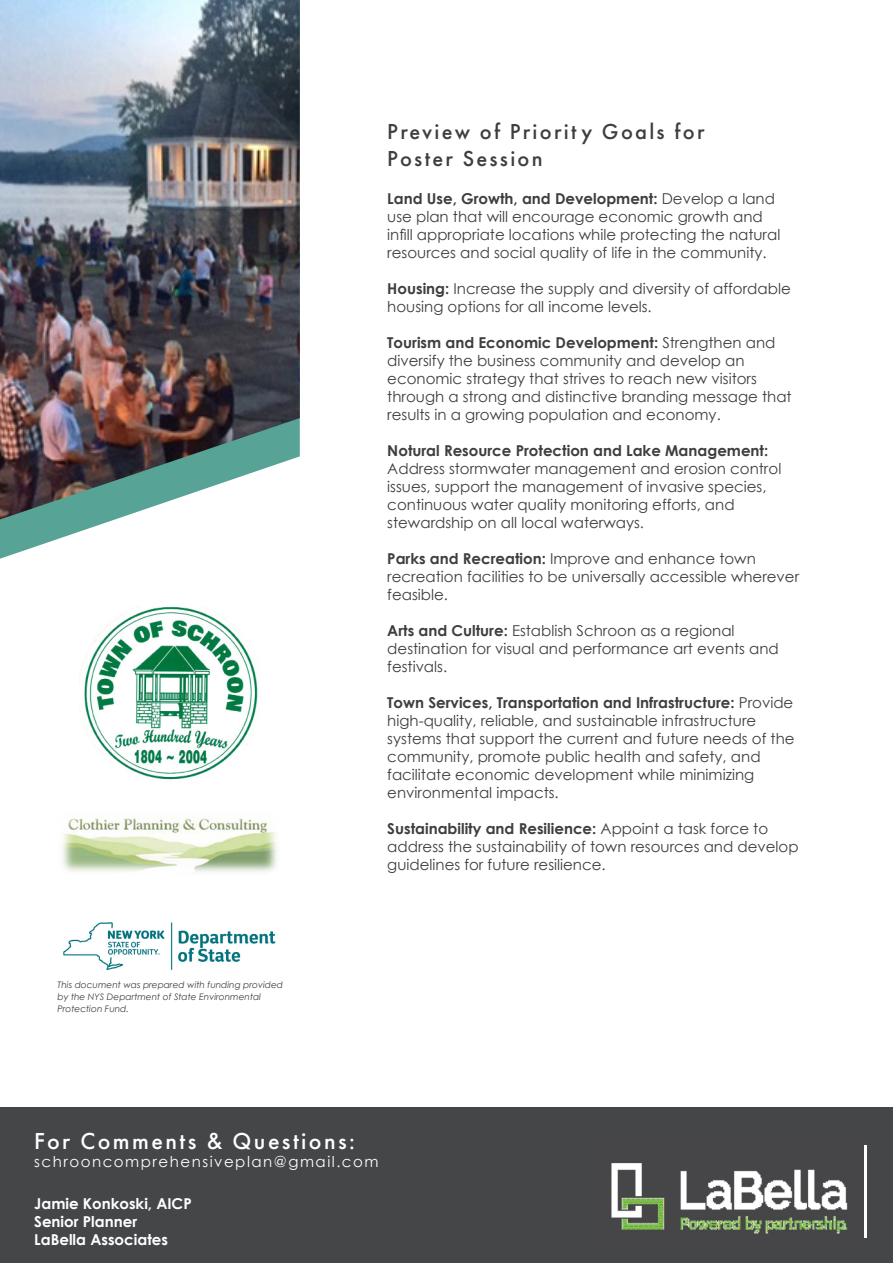
<style>
.page{position:relative;width:893px;height:1263px;background:#fff}
.page>*{position:absolute;margin:0;border:0;box-sizing:border-box;transform-origin:0 0}
.Heading_1_-_left{font:500 24px "Futura PT";letter-spacing:.1em;color:#fff}
.Body_text_1_-_left{font:500 22.5px/27px "Futura PT";letter-spacing:.1em;color:#3e3e3f}
.Body_text_1_-_left-2{font:15px/18px "Century Gothic";color:#3e3e3f}
.Heading_3_-_left{font:700 15px "Century Gothic";color:#fff}
.Heading_1_-_left-2{font:15px "Century Gothic";letter-spacing:.1em;color:#fff}
.t1{font:italic 9px/12px "Century Gothic";color:#3e3e3f}
.s1{font-weight:700}
</style>
<div class="page">
<div style="left:0;top:1107px;width:893px;height:156px;background:#454647"></div>
<img style="left:83px;top:607px;width:175px;height:173px">
<img style="left:62px;top:817px;width:215px;height:55px">
<img style="left:63px;top:922px;width:213px;height:48px">
<svg style="left:0;top:519px;width:116px;height:40px"></svg>
<img style="left:0;top:0;width:300px;height:519px">
<img style="left:611px;top:1163px;width:237px;height:71px">
<p class="t1" style="left:58px;top:979px;width:227px">This document was prepared with funding provided by the NYS Department of State Environmental<br>Protection Fund.</p>
<p class="Body_text_1_-_left" style="left:387px;top:118px;width:319px">Preview of Priorit y Goals for<br>Poster Session</p>
<p class="Body_text_1_-_left-2" style="left:387px;top:189px;width:395px"><span class="s1">Land Use, Growth, and Development:</span> Develop a land use plan that will encourage economic growth and infill appropriate locations while protecting the natural resources and social quality of life in the community.</p>
<p class="Body_text_1_-_left-2" style="left:387px;top:279px;width:405px"><span class="s1">Housing:</span> Increase the supply and diversity of affordable housing options for all income levels.</p>
<p class="Body_text_1_-_left-2" style="left:387px;top:333px;width:406px"><span class="s1">Tourism and Economic Development:</span> Strengthen and diversify the business community and develop an economic strategy that strives to reach new visitors through a strong and distinctive branding message that results in a growing population and economy.</p>
<p class="Body_text_1_-_left-2" style="left:387px;top:441px;width:395px"><span class="s1">Notural Resource Protection and Lake Management:<br></span>Address stormwater management and erosion control issues, support the management of invasive species, continuous water quality monitoring efforts, and stewardship on all local waterways.</p>
<p class="Body_text_1_-_left-2" style="left:387px;top:549px;width:413px"><span class="s1">Parks and Recreation:</span> Improve and enhance town recreation facilities to be universally accessible wherever feasible.</p>
<p class="Body_text_1_-_left-2" style="left:387px;top:621px;width:393px"><span class="s1">Arts and Culture:</span> Establish Schroon as a regional destination for visual and performance art events and festivals.</p>
<p class="Body_text_1_-_left-2" style="left:387px;top:693px;width:409px"><span class="s1">Town Services, Transportation and Infrastructure:</span> Provide high-quality, reliable, and sustainable infrastructure systems that support the current and future needs of the community, promote public health and safety, and facilitate economic development while minimizing environmental impacts.</p>
<p class="Body_text_1_-_left-2" style="left:387px;top:819px;width:413px"><span class="s1">Sustainability and Resilience:</span> Appoint a task force to address the sustainability of town resources and develop guidelines for future resilience.</p>
<p class="Heading_1_-_left" style="left:34px;top:1127px;width:322px">For Comments &amp; Questions:</p>
<p class="Heading_1_-_left-2" style="left:34px;top:1151px;width:346px">schrooncomprehensiveplan@gmail.com</p>
<p class="Heading_3_-_left" style="left:34px;top:1192px;width:159px">Jamie Konkoski, AICP</p>
<p class="Heading_3_-_left" style="left:34px;top:1210px;width:104px">Senior Planner</p>
<p class="Heading_3_-_left" style="left:34px;top:1228px;width:135px">LaBella Associates</p>
</div>
